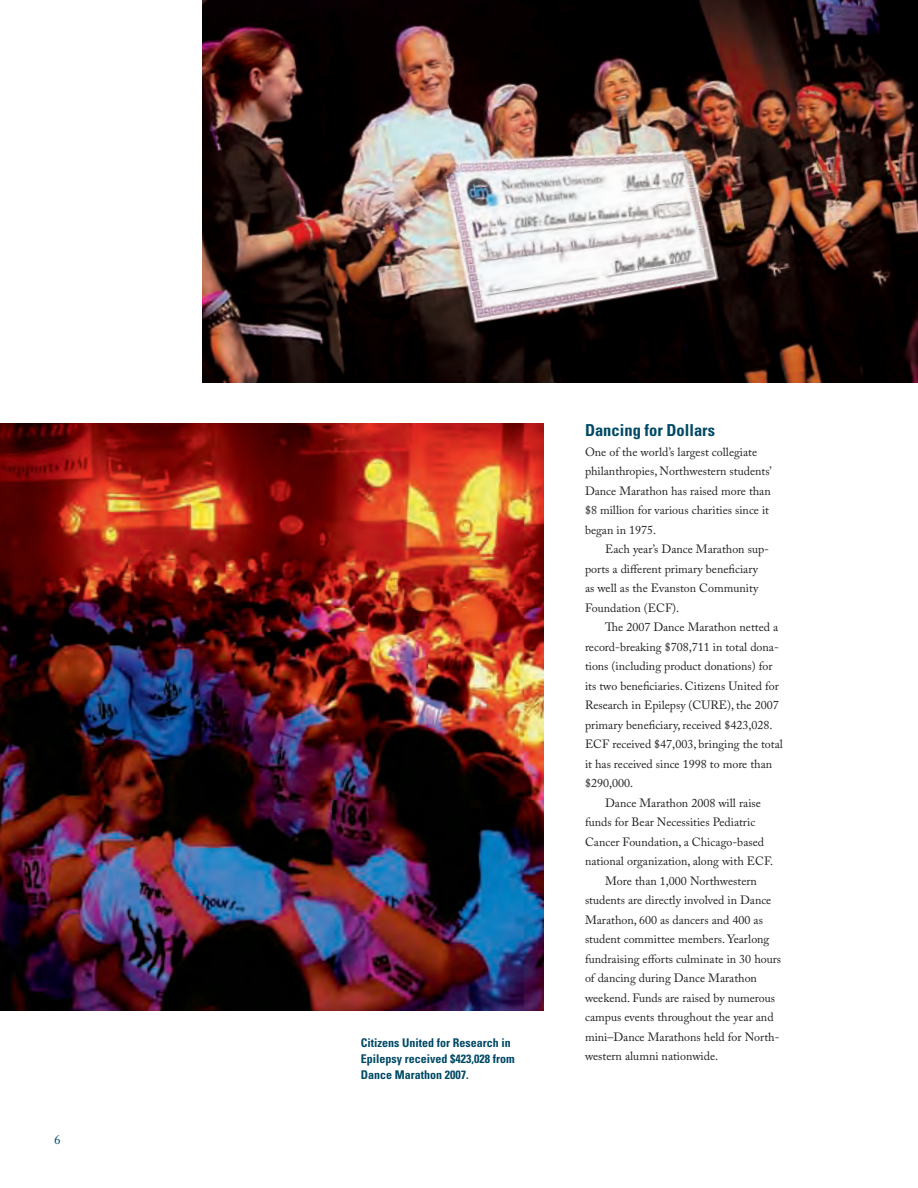
<style>
.page{position:relative;width:918px;height:1188px;background:#fff}
.page>*{position:absolute;margin:0;border:0;box-sizing:border-box;transform-origin:0 0}
.t1{font:700 condensed 16.5px "Univers";color:#004964}
.t2{font:13.5px "Adobe Caslon Regular SC";color:#004964}
.t3{font:12px/19.5px "Adobe Caslon Pro";color:#231f20}
.t4{font:700 condensed 12px/15.8px "Univers";color:#004964}
</style>
<div class="page">
<img style="left:202px;top:0;width:716px;height:382px">
<img style="left:0;top:424px;width:543px;height:587px">
<p class="t2" style="left:54px;top:1131px;width:8px">6</p>
<p class="t4" style="left:361px;top:1035px;width:155px">Citizens United for Research in<br>Epilepsy received $423,028 from<br>Dance Marathon 2007.</p>
<h1 class="t1" style="left:585px;top:420px;width:132px">Dancing for Dollars</h1>
<p class="t3" style="left:585px;top:442px;width:188px">One of the world’s largest collegiate philanthropies, Northwestern students’ Dance Marathon has raised more than $8 million for various charities since it began in 1975.</p>
<p class="t3" style="left:585px;top:539px;width:186px;text-indent:20px">Each year’s Dance Marathon sup&shy;ports a different primary beneficiary as well as the Evanston Community<br>Foundation (ECF).</p>
<p class="t3" style="left:605px;top:617px;width:175px">The 2007 Dance Marathon netted a</p>
<p class="t3" style="left:585px;top:637px;width:195px">record-breaking $708,711 in total dona-</p>
<p class="t3" style="left:585px;top:656px;width:189px">tions (including product donations) for</p>
<p class="t3" style="left:585px;top:676px;width:195px">its two beneficiaries. Citizens United for</p>
<p class="t3" style="left:585px;top:695px;width:195px">Research in Epilepsy (CURE), the 2007</p>
<p class="t3" style="left:585px;top:715px;width:189px">primary beneficiary, received $423,028.</p>
<p class="t3" style="left:585px;top:734px;width:199px">ECF received $47,003, bringing the total</p>
<p class="t3" style="left:585px;top:754px;width:189px">it has received since 1998 to more than</p>
<p class="t3" style="left:585px;top:773px;width:50px">$290,000.</p>
<p class="t3" style="left:605px;top:793px;width:157px">Dance Marathon 2008 will raise</p>
<p class="t3" style="left:585px;top:812px;width:172px">funds for Bear Necessities Pediatric</p>
<p class="t3" style="left:585px;top:832px;width:181px">Cancer Foundation, a Chicago-based</p>
<p class="t3" style="left:585px;top:851px;width:190px">national organization, along with ECF.</p>
<p class="t3" style="left:605px;top:871px;width:153px">More than 1,000 Northwestern</p>
<p class="t3" style="left:585px;top:890px;width:188px">students are directly involved in Dance</p>
<p class="t3" style="left:585px;top:910px;width:179px">Marathon, 600 as dancers and 400 as</p>
<p class="t3" style="left:585px;top:929px;width:186px">student committee members. Yearlong</p>
<p class="t3" style="left:585px;top:949px;width:198px">fundraising efforts culminate in 30 hours</p>
<p class="t3" style="left:585px;top:968px;width:174px">of dancing during Dance Marathon</p>
<p class="t3" style="left:585px;top:988px;width:192px">weekend. Funds are raised by numerous</p>
<p class="t3" style="left:585px;top:1007px;width:190px">campus events throughout the year and</p>
<p class="t3" style="left:585px;top:1027px;width:196px">mini–Dance Marathons held for North-</p>
<p class="t3" style="left:585px;top:1046px;width:135px">western alumni nationwide.</p>
</div>
